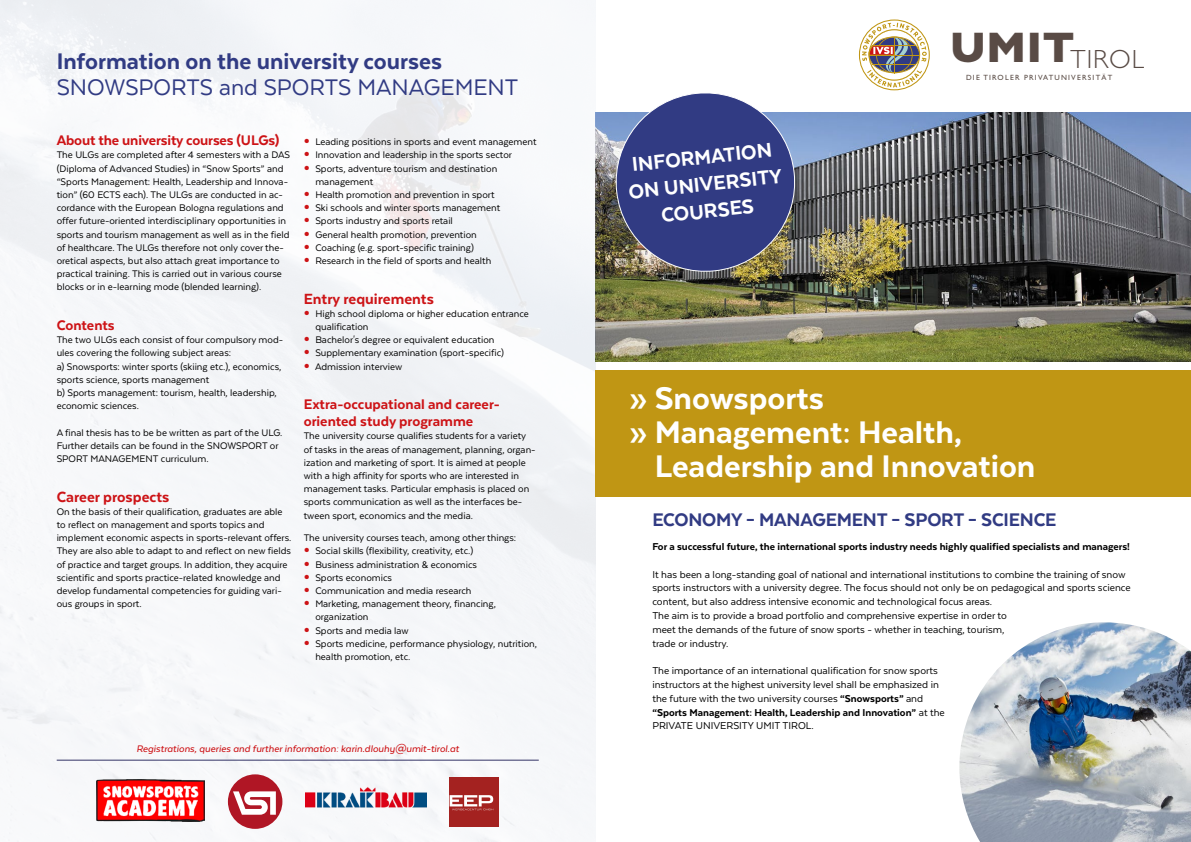
<style>
.page{position:relative;width:1191px;height:842px;background:#fff}
.page>*{position:absolute;margin:0;border:0;box-sizing:border-box;transform-origin:0 0}
.t1{font:800 36px "Texta";color:#fff}
.t2{font:300 26.4px "Gill Sans";letter-spacing:.04em;color:#594b45}
.t3{font:800 26px "Texta";color:#313b83}
.t4{font:26px "Texta";color:#313b83}
.t5{font:800 23px/27px "Texta";color:#fff;text-align:center}
.t6{font:800 21px "Texta";letter-spacing:-.01em;color:#313b83}
.t7{font:800 17px "Texta";color:#cd1316}
.t8{font:800 16px/17px "Texta";color:#cd1316}
.t9{font:11.5px/13.8px "Texta";color:#000}
.t10{font:800 11.5px "Texta";color:#000}
.t11{font:11px/13.2px "Texta";color:#000}
.t12{font:italic 500 11px "Texta";color:#cd1316}
.t13{font:7.6px "Gill Sans";letter-spacing:.16em;color:#594b45}
.s1{font-weight:800}
</style>
<div class="page">
<img style="left:595px;top:112px;width:596px;height:249px">
<img style="left:959px;top:622px;width:232px;height:220px">
<img style="left:0;top:0;width:595px;height:842px">
<div style="left:595px;top:370px;width:596px;height:127px;background:#c09614"></div>
<svg style="left:611px;top:93px;width:188px;height:183px;background:#505789"></svg>
<hr style="left:57px;top:760px;width:482px;height:1px;background:#336">
<svg style="left:859px;top:20px;width:70px;height:70px"></svg>
<hr style="left:872px;top:45px;width:44px;height:1px;background:#c09614">
<img style="left:96px;top:779px;width:109px;height:42px">
<div style="left:228px;top:774px;width:54px;height:55px;background:#b01625;border-radius:50%"></div>
<svg style="left:233px;top:791px;width:43px;height:24px"></svg>
<div style="left:449px;top:777px;width:50px;height:49px;background:#a42220"></div>
<svg style="left:449px;top:795px;width:44px;height:15px"></svg>
<img style="left:305px;top:779px;width:122px;height:42px">
<svg style="left:305px;top:139px;width:4px;height:4px"></svg>
<svg style="left:305px;top:152px;width:4px;height:5px"></svg>
<svg style="left:305px;top:165px;width:4px;height:5px"></svg>
<svg style="left:305px;top:192px;width:4px;height:4px"></svg>
<svg style="left:305px;top:205px;width:4px;height:4px"></svg>
<svg style="left:305px;top:218px;width:4px;height:5px"></svg>
<svg style="left:305px;top:231px;width:4px;height:5px"></svg>
<svg style="left:305px;top:245px;width:4px;height:4px"></svg>
<svg style="left:305px;top:258px;width:4px;height:4px"></svg>
<svg style="left:305px;top:311px;width:4px;height:4px"></svg>
<svg style="left:305px;top:337px;width:4px;height:4px"></svg>
<svg style="left:305px;top:350px;width:4px;height:5px"></svg>
<svg style="left:305px;top:363px;width:4px;height:5px"></svg>
<svg style="left:305px;top:548px;width:4px;height:5px"></svg>
<svg style="left:305px;top:561px;width:4px;height:5px"></svg>
<svg style="left:305px;top:575px;width:4px;height:4px"></svg>
<svg style="left:305px;top:588px;width:4px;height:4px"></svg>
<svg style="left:305px;top:601px;width:4px;height:4px"></svg>
<svg style="left:305px;top:627px;width:4px;height:5px"></svg>
<svg style="left:305px;top:641px;width:4px;height:4px"></svg>
<h3 class="t3" style="left:57px;top:48px;width:387px">Information on the university courses</h3>
<h3 class="t4" style="left:57px;top:74px;width:463px">SNOWSPORTS and SPORTS MANAGEMENT</h3>
<h3 class="t8" style="left:57px;top:132px;width:224px">About the university courses (ULGs)</h3>
<p class="t11" style="left:57px;top:148px;width:235px">The ULGs are completed after 4 semesters with a DAS (Diploma of Advanced Studies) in “Snow Sports” and “Sports Management: Health, Leadership and Innova&shy;tion” (60 ECTS each). The ULGs are conducted in ac&shy;cordance with the European Bologna regulations and offer future-oriented interdisciplinary opportunities in sports and tourism management as well as in the field of healthcare. The ULGs therefore not only cover the&shy;oretical aspects, but also attach great importance to practical training. This is carried out in various course blocks or in e-learning mode (blended learning).</p>
<h3 class="t8" style="left:57px;top:316px;width:60px">Contents</h3>
<p class="t11" style="left:57px;top:333px;width:228px">The two ULGs each consist of four compulsory mod&shy;ules covering the following subject areas:<br>a) Snowsports: winter sports (skiing etc.), economics, sports science, sports management<br>b) Sports management: tourism, health, leadership, economic sciences.</p>
<p class="t11" style="left:57px;top:426px;width:227px">A final thesis has to be be written as part of the ULG.<br>Further details can be found in the SNOWSPORT or<br>SPORT MANAGEMENT curriculum.</p>
<h3 class="t7" style="left:57px;top:488px;width:114px">Career prospects</h3>
<p class="t11" style="left:57px;top:505px;width:236px">On the basis of their qualification, graduates are able to reflect on management and sports topics and implement economic aspects in sports-relevant offers.<br>They are also able to adapt to and reflect on new fields of practice and target groups. In addition, they acquire scientific and sports practice-related knowledge and develop fundamental competencies for guiding vari&shy;ous groups in sport.</p>
<p class="t11" style="left:315px;top:135px;width:223px">Leading positions in sports and event management Innovation and leadership in the sports sector Sports, adventure tourism and destination management<br>Health promotion and prevention in sport<br>Ski schools and winter sports management<br>Sports industry and sports retail<br>General health promotion, prevention<br>Coaching (e.g. sport-specific training)<br>Research in the field of sports and health</p>
<h3 class="t7" style="left:304px;top:290px;width:132px">Entry requirements</h3>
<p class="t11" style="left:315px;top:307px;width:215px">High school diploma or higher education entrance qualification<br>Bachelor's degree or equivalent education Supplementary examination (sport-specific)<br>Admission interview</p>
<h3 class="t8" style="left:304px;top:396px;width:198px">Extra-occupational and career&shy;oriented study programme</h3>
<p class="t11" style="left:304px;top:429px;width:233px">The university course qualifies students for a variety of tasks in the areas of management, planning, organ&shy;ization and marketing of sport. It is aimed at people with a high affinity for sports who are interested in management tasks. Particular emphasis is placed on sports communication as well as the interfaces be&shy;tween sport, economics and the media.</p>
<p class="t11" style="left:315px;top:531px;width:223px;text-indent:-12px">The university courses teach, among other things:<br>Social skills (flexibility, creativity, etc.)<br>Business administration &amp; economics<br>Sports economics<br>Communication and media research<br>Marketing, management theory, financing, organization<br>Sports and media law<br>Sports medicine, performance physiology, nutrition, health promotion, etc.</p>
<p class="t12" style="left:136px;top:743px;width:324px">Registrations, queries and further information: karin.dlouhy@umit-tirol.at</p>
<h3 class="t5" style="left:624px;top:151px;width:155px;rotate:-6deg">INFORMATION<br>ON UNIVERSITY<br>COURSES</h3>
<h2 class="t2" style="left:950px;top:39px;width:196px"><sup>UMIT</sup>TIROL</h2>
<p class="t13" style="left:966px;top:73px;width:148px">DIE TIROLER PRIVATUNIVERSITÄT</p>
<h1 class="t1" style="left:629px;top:380px;width:196px">» Snowsports</h1>
<h1 class="t1" style="left:629px;top:414px;width:334px">» Management: Health,</h1>
<h1 class="t1" style="left:655px;top:447px;width:382px">Leadership and Innovation</h1>
<h3 class="t6" style="left:652px;top:509px;width:405px">ECONOMY – MANAGEMENT – SPORT – SCIENCE</h3>
<p class="t10" style="left:652px;top:540px;width:479px">For a successful future, the international sports industry needs highly qualified specialists and managers!</p>
<p class="t9" style="left:652px;top:567px;width:480px">It has been a long-standing goal of national and international institutions to combine the training of snow sports instructors with a university degree. The focus should not only be on pedagogical and sports science content, but also address intensive economic and technological focus areas.<br>The aim is to provide a broad portfolio and comprehensive expertise in order to<br>meet the demands of the future of snow sports - whether in teaching, tourism,<br>trade or industry.</p>
<p class="t9" style="left:652px;top:664px;width:294px">The importance of an international qualification for snow sports instructors at the highest university level shall be emphasized in the future with the two university courses <span class="s1">“Snowsports”</span> and <span class="s1">“Sports Management: Health, Leadership and Innovation”</span> at the PRIVATE UNIVERSITY UMIT TIROL.</p>
</div>
